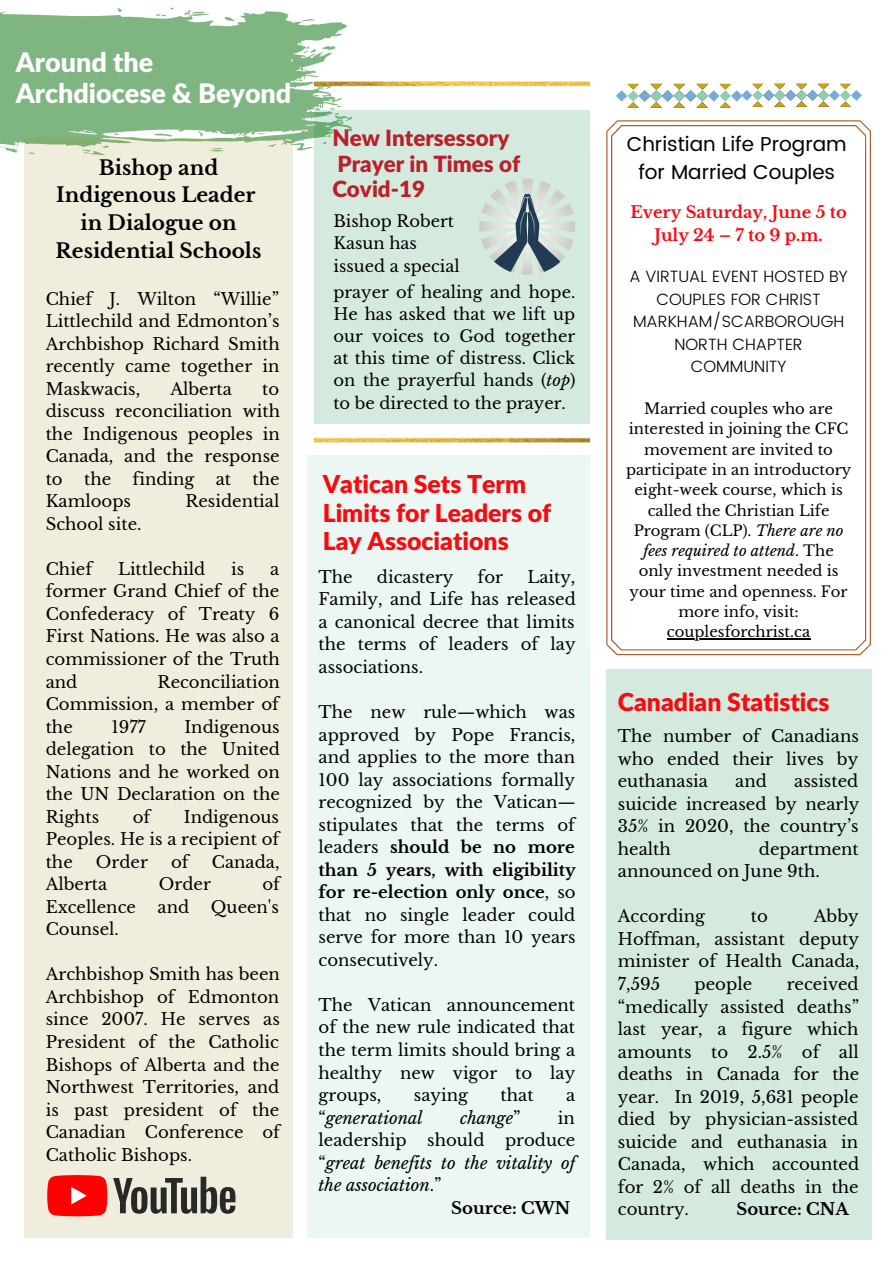
<style>
.page{position:relative;width:894px;height:1264px;background:#fff}
.page>*{position:absolute;margin:0;border:0;box-sizing:border-box;transform-origin:0 0}
.t1{font:900 26.85px "Lato Latin";color:#fff}
.t2{font:900 24.75px/28.2px "Lato Latin";color:#f80a10}
.t3{font:900 22.35px/25.5px "Lato Latin";color:#b92029}
.t4{font:700 20.1px/27.6px "Libre Baskerville";color:#000;text-align:center}
.t5{font:20.1px "Poppins";color:#000}
.t6{font:16.5px/22.5px "Libre Baskerville";color:#000;text-align:justify}
.t7{font:italic 16.5px/22.5px "Libre Baskerville";color:#000;text-align:justify}
.t8{font:700 16.5px "Libre Baskerville";color:#000}
.t9{font:16.35px/22.2px "Libre Baskerville";color:#000}
.t10{font:300 16.35px/22.5px "Poppins";color:#000;text-align:center}
.t11{font:700 16.35px/22.5px "Libre Baskerville";color:#f80a10;text-align:center}
.t12{font:14.85px/20.2px "Libre Baskerville";color:#000;text-align:center}
.s1{font-style:italic}
.s2{font-weight:700}
.s3{font-style:normal}
</style>
<div class="page">
<svg style="left:0;top:7px;width:348px;height:148px;background:#93c194"></svg>
<div style="left:25px;top:139px;width:268px;height:1099px;background:#f0eddd"></div>
<div style="left:307px;top:455px;width:282px;height:782px;background:#ecf6f2"></div>
<img style="left:314px;top:81px;width:275px;height:361px">
<div style="left:314px;top:110px;width:275px;height:313px;background:#d5eade"></div>
<img style="left:479px;top:179px;width:95px;height:95px">
<svg style="left:494px;top:192px;width:66px;height:80px"></svg>
<div style="left:606px;top:669px;width:265px;height:570px;background:#d5eade"></div>
<svg style="left:606px;top:120px;width:264px;height:535px"></svg>
<hr style="left:666px;top:638px;width:144px;height:1px;background:#000">
<svg style="left:616px;top:84px;width:245px;height:24px"></svg>
<svg style="left:47px;top:1175px;width:60px;height:41px;background:#fe1b1a"></svg>
<svg style="left:113px;top:1176px;width:122px;height:37px"></svg>
<p class="t1" style="left:16px;top:51px;width:139px">Around the</p>
<p class="t1" style="left:16px;top:82px;width:277px">Archdiocese &amp; Beyond</p>
<p class="t3" style="left:332px;top:126px;width:189px">New Intersessory<br>Prayer in Times of<br>Covid-19</p>
<p class="t9" style="left:333px;top:210px;width:122px">Bishop Robert<br>Kasun has</p>
<p class="t9" style="left:333px;top:255px;width:128px">issued a special</p>
<p class="t9" style="left:333px;top:281px;width:244px;text-align:justify">prayer of healing and hope.<br>He has asked that we lift up our voices to God together at this time of distress. Click on the prayerful hands (<span class="s1">top</span>) to be directed to the prayer.</p>
<p class="t5" style="left:626px;top:133px;width:221px">Christian Life Program</p>
<p class="t4" style="left:99px;top:154px;width:121px">Bishop and</p>
<p class="t5" style="left:638px;top:160px;width:198px">for Married Couples</p>
<p class="t4" style="left:56px;top:182px;width:201px">Indigenous Leader</p>
<p class="t4" style="left:56px;top:209px;width:207px">in Dialogue on<br>Residential Schools</p>
<p class="t6" style="left:46px;top:287px;width:235px">Chief J. Wilton “Willie” Littlechild and Edmonton’s Archbishop Richard Smith recently came together in Maskwacis,</p>
<p class="t11" style="left:630px;top:201px;width:218px">Every Saturday, June 5 to<br>July 24 – 7 to 9 p.m.</p>
<p class="t10" style="left:629px;top:265px;width:220px">A VIRTUAL EVENT HOSTED BY<br>COUPLES FOR CHRIST<br>MARKHAM/SCARBOROUGH<br>NORTH CHAPTER<br>COMMUNITY</p>
<p class="t12" style="left:626px;top:399px;width:227px">Married couples who are interested in joining the CFC movement are invited to participate in an introductory eight-week course, which is called the Christian Life<br>Program (CLP). <span class="s1">There are no fees required to attend</span>. The only investment needed is your time and openness. For more info, visit: couplesforchrist.ca</p>
<p class="t6" style="left:170px;top:377px;width:63px">Alberta</p>
<p class="t6" style="left:46px;top:377px;width:236px;text-indent:216px">to discuss reconciliation with the Indigenous peoples in Canada, and the response to</p>
<p class="t6" style="left:84px;top:467px;width:29px">the</p>
<p class="t6" style="left:132px;top:467px;width:63px">finding</p>
<p class="t6" style="left:216px;top:467px;width:17px">at</p>
<p class="t6" style="left:252px;top:467px;width:29px">the</p>
<p class="t6" style="left:46px;top:490px;width:87px">Kamloops</p>
<p class="t6" style="left:185px;top:490px;width:95px">Residential</p>
<p class="t6" style="left:46px;top:513px;width:97px">School site.</p>
<p class="t6" style="left:46px;top:558px;width:48px">Chief</p>
<p class="t6" style="left:118px;top:558px;width:89px">Littlechild</p>
<p class="t6" style="left:231px;top:558px;width:15px">is</p>
<p class="t2" style="left:322px;top:472px;width:230px">Vatican Sets Term<br>Limits for Leaders of<br>Lay Associations</p>
<p class="t6" style="left:318px;top:566px;width:36px">The</p>
<p class="t6" style="left:377px;top:566px;width:78px">dicastery</p>
<p class="t6" style="left:477px;top:566px;width:27px">for</p>
<p class="t6" style="left:46px;top:558px;width:235px;text-indent:224px">a former Grand Chief of the Confederacy of Treaty 6<br>First Nations. He was also a commissioner of the Truth and</p>
<p class="t6" style="left:318px;top:566px;width:259px;text-indent:209px">Laity, Family, and Life has released a canonical decree that limits the terms of leaders of lay associations.</p>
<p class="t6" style="left:318px;top:701px;width:259px">The new rule—which was approved by Pope Francis, and applies to the more than 100 lay associations formally recognized by the Vatican— stipulates that the terms of leaders <span class="s2">should be no more than 5 years, with eligibility for re-election only once</span>, so that no single leader could serve for more than 10 years consecutively.</p>
<p class="t6" style="left:318px;top:993px;width:258px">The Vatican announcement of the new rule indicated that the term limits should bring a healthy new vigor to lay groups,</p>
<p class="t6" style="left:46px;top:670px;width:235px;text-indent:112px">Reconciliation Commission, a member of the</p>
<p class="t2" style="left:617px;top:689px;width:213px">Canadian Statistics</p>
<p class="t6" style="left:46px;top:715px;width:236px;text-indent:139px">Indigenous delegation to the United Nations and he worked on the UN Declaration on the Rights</p>
<p class="t6" style="left:111px;top:715px;width:36px">1977</p>
<p class="t6" style="left:617px;top:725px;width:242px">The number of Canadians who ended their lives by euthanasia</p>
<p class="t6" style="left:617px;top:770px;width:243px;text-indent:176px">assisted suicide increased by nearly 35% in 2020, the country’s health</p>
<p class="t6" style="left:735px;top:770px;width:33px">and</p>
<p class="t6" style="left:46px;top:805px;width:235px;text-indent:138px">Indigenous Peoples. He is a recipient of the</p>
<p class="t6" style="left:133px;top:805px;width:19px">of</p>
<p class="t6" style="left:617px;top:837px;width:242px;text-indent:141px">department announced on June 9th.</p>
<p class="t6" style="left:617px;top:905px;width:89px">According</p>
<p class="t6" style="left:750px;top:905px;width:19px">to</p>
<p class="t6" style="left:96px;top:850px;width:53px">Order</p>
<p class="t6" style="left:171px;top:850px;width:19px">of</p>
<p class="t6" style="left:212px;top:850px;width:69px">Canada,</p>
<p class="t6" style="left:46px;top:873px;width:63px">Alberta</p>
<p class="t6" style="left:159px;top:873px;width:53px">Order</p>
<p class="t6" style="left:262px;top:873px;width:19px">of</p>
<p class="t6" style="left:46px;top:895px;width:92px">Excellence</p>
<p class="t6" style="left:158px;top:895px;width:33px">and</p>
<p class="t6" style="left:211px;top:895px;width:70px">Queen's</p>
<p class="t6" style="left:46px;top:918px;width:75px">Counsel.</p>
<p class="t6" style="left:46px;top:963px;width:236px">Archbishop Smith has been Archbishop of Edmonton since 2007. He serves as President of the Catholic Bishops of Alberta and the Northwest Territories, and is past president of the Canadian Conference of Catholic Bishops.</p>
<p class="t6" style="left:617px;top:905px;width:243px;text-indent:196px">Abby Hoffman, assistant deputy minister of Health Canada, 7,595</p>
<p class="t6" style="left:617px;top:972px;width:243px;text-indent:169px">received “medically assisted deaths” last year, a figure which amounts to 2.5% of all deaths in Canada for the year. In 2019, 5,631 people died by physician-assisted suicide and euthanasia in Canada, which accounted for 2% of all deaths in the country.</p>
<p class="t6" style="left:694px;top:972px;width:59px">people</p>
<p class="t6" style="left:414px;top:1083px;width:56px">saying</p>
<p class="t6" style="left:500px;top:1083px;width:34px">that</p>
<p class="t6" style="left:566px;top:1083px;width:11px">a</p>
<p class="t7" style="left:318px;top:1106px;width:106px"><span class="s3">“</span>generational</p>
<p class="t7" style="left:460px;top:1106px;width:62px">change<span class="s3">”</span></p>
<p class="t7" style="left:318px;top:1106px;width:258px;text-indent:239px"><span class="s3">in leadership should produce “</span>great benefits to the vitality of the association<span class="s3">.”</span></p>
<p class="t8" style="left:451px;top:1197px;width:121px">Source: CWN</p>
<p class="t8" style="left:736px;top:1199px;width:114px">Source: CNA</p>
</div>
